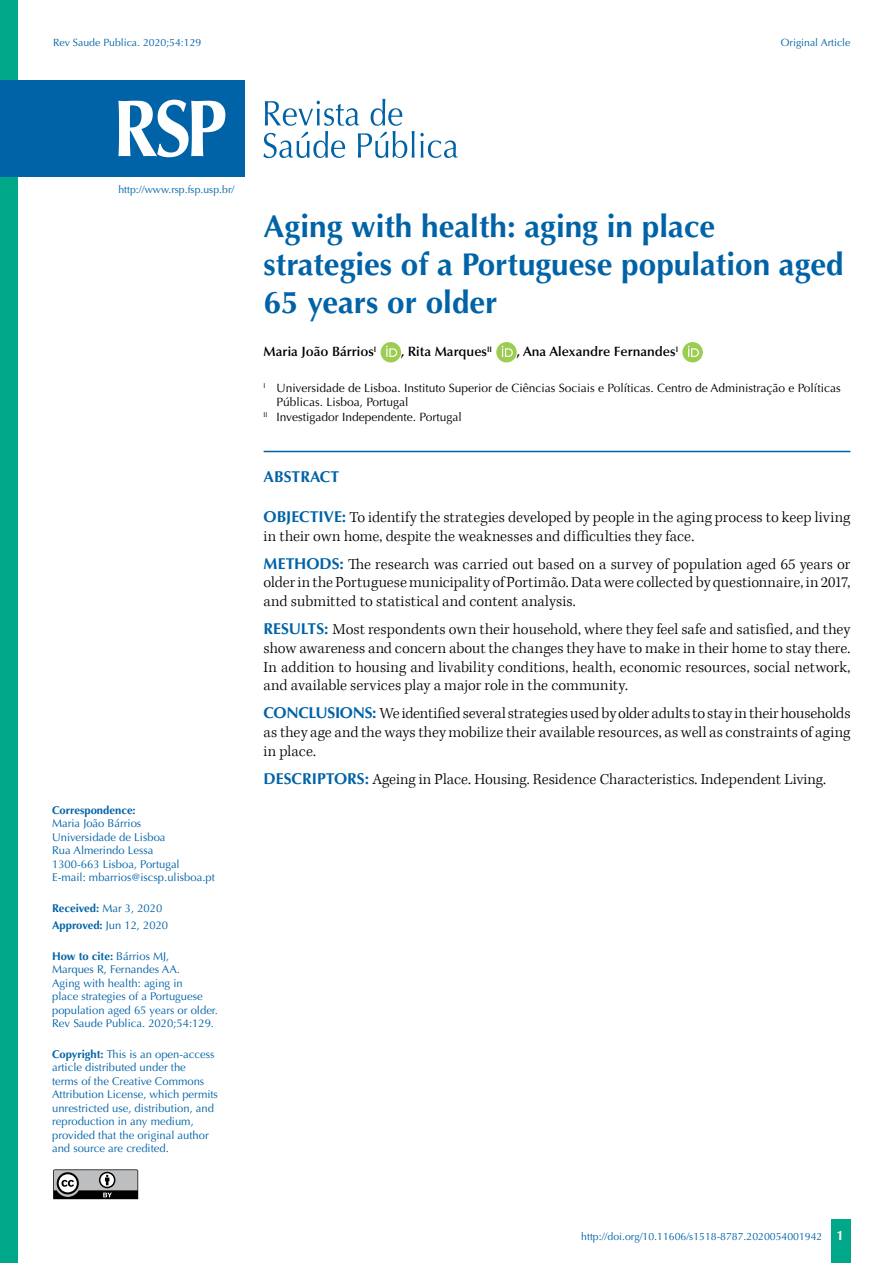
<style>
.page{position:relative;width:893px;height:1263px;background:#fff}
.page>*{position:absolute;margin:0;border:0;box-sizing:border-box;transform-origin:0 0}
.t1{font:700 31.5px/37.8px "Optima LT Std";color:#0063a7}
.t2{font:300 15.75px/18.9px "Kepler Std";letter-spacing:.005em;color:#000;text-align:justify}
.t3{font:700 15.75px "Optima LT Std";color:#0063a7}
.t4{font:600 13.5px "Optima LT Std";color:#000}
.t5{font:12px "Optima LT Std";color:#000}
.t6{font:11.25px/13.5px "Optima LT Std";color:#0063a7}
.t7{font:700 11.25px "Optima LT Std";color:#0063a7}
.t8{font:10.5px "Optima LT Std";color:#0063a7}
.s1{font-weight:700}
.s2{font-family:"Optima LT Std";font-weight:700;color:#0063a7}
.s3{font-weight:700;font-size:13.5px;color:#fff}
</style>
<div class="page">
<div style="left:831px;top:1220px;width:20px;height:43px;background:#00a788"></div>
<svg style="left:53px;top:1169px;width:85px;height:30px;background:#7e7f80"></svg>
<div style="left:0;top:0;width:18px;height:1263px;background:#00a788"></div>
<hr style="left:264px;top:451px;width:586px;height:1px;background:#0063a7">
<div style="left:381px;top:342px;width:20px;height:20px;background:#9ccc51;border-radius:50%"></div>
<svg style="left:386px;top:346px;width:11px;height:11px"></svg>
<div style="left:496px;top:342px;width:21px;height:20px;background:#9ccc51;border-radius:50%"></div>
<svg style="left:502px;top:346px;width:11px;height:11px"></svg>
<div style="left:682px;top:342px;width:21px;height:20px;background:#9ccc51;border-radius:50%"></div>
<svg style="left:688px;top:346px;width:11px;height:11px"></svg>
<svg style="left:263px;top:99px;width:195px;height:59px"></svg>
<div style="left:0;top:80px;width:244px;height:96px;background:#0063a7"></div>
<svg style="left:118px;top:100px;width:107px;height:57px"></svg>
<p class="t8" style="left:53px;top:36px;width:150px">Rev Saude Publica. 2020;54:129</p>
<p class="t8" style="left:781px;top:36px;width:71px">Original Article</p>
<p class="t8" style="left:118px;top:183px;width:117px">http://www.rsp.fsp.usp.br/</p>
<p class="t7" style="left:52px;top:803px;width:85px">Correspondence:</p>
<p class="t6" style="left:52px;top:817px;width:164px">Maria João Bárrios<br>Universidade de Lisboa<br>Rua Almerindo Lessa<br>1300-663 Lisboa, Portugal<br>E-mail: mbarrios@iscsp.ulisboa.pt</p>
<p class="t6" style="left:52px;top:899px;width:118px;line-height:17.7px"><span class="s1">Received:</span> Mar 3, 2020<br><span class="s1">Approved:</span> Jun 12, 2020</p>
<p class="t6" style="left:52px;top:949px;width:167px"><span class="s1">How to cite:</span> Bárrios MJ,<br>Marques R, Fernandes AA.<br>Aging with health: aging in<br>place strategies of a Portuguese population aged 65 years or older.<br>Rev Saude Publica. 2020;54:129.</p>
<p class="t6" style="left:52px;top:1047px;width:167px"><span class="s1">Copyright:</span> This is an open-access article distributed under the<br>terms of the Creative Commons<br>Attribution License, which permits unrestricted use, distribution, and reproduction in any medium, provided that the original author and source are credited.</p>
<h1 class="t1" style="left:264px;top:208px;width:582px">Aging with health: aging in place strategies of a Portuguese population aged<br>65 years or older</h1>
<p class="t4" style="left:264px;top:344px;width:114px">Maria João Bárrios<sup>I</sup></p>
<p class="t4" style="left:401px;top:344px;width:92px">, Rita Marques<sup>II</sup></p>
<p class="t4" style="left:517px;top:344px;width:163px">, Ana Alexandre Fernandes<sup>I</sup></p>
<p class="t5" style="left:264px;top:381px;width:578px"><sup>I</sup> Universidade de Lisboa. Instituto Superior de Ciências Sociais e Políticas. Centro de Administração e Políticas</p>
<p class="t5" style="left:276px;top:395px;width:134px">Públicas. Lisboa, Portugal</p>
<p class="t5" style="left:264px;top:410px;width:200px"><sup>II</sup> Investigador Independente. Portugal</p>
<p class="t3" style="left:264px;top:467px;width:77px">ABSTRACT</p>
<p class="t2" style="left:264px;top:508px;width:588px"><span class="s2">OBJECTIVE:</span> To identify the strategies developed by people in the aging process to keep living in their own home, despite the weaknesses and difficulties they face.</p>
<p class="t2" style="left:264px;top:555px;width:588px"><span class="s2">METHODS:</span> The research was carried out based on a survey of population aged 65 years or older in the Portuguese municipality of Portimão. Data were collected by questionnaire, in 2017, and submitted to statistical and content analysis.</p>
<p class="t2" style="left:264px;top:620px;width:588px"><span class="s2">RESULTS:</span> Most respondents own their household, where they feel safe and satisfied, and they show awareness and concern about the changes they have to make in their home to stay there.<br>In addition to housing and livability conditions, health, economic resources, social network, and available services play a major role in the community.</p>
<p class="t2" style="left:264px;top:704px;width:588px"><span class="s2">CONCLUSIONS:</span> We identified several strategies used by older adults to stay in their households as they age and the ways they mobilize their available resources, as well as constraints of aging in place.</p>
<p class="t2" style="left:264px;top:770px;width:564px"><span class="s2">DESCRIPTORS:</span> Ageing in Place. Housing. Residence Characteristics. Independent Living.</p>
<p class="t8" style="left:581px;top:1230px;width:264px">http://doi.org/10.11606/s1518-8787.2020054001942 <span class="s3">1</span></p>
</div>
